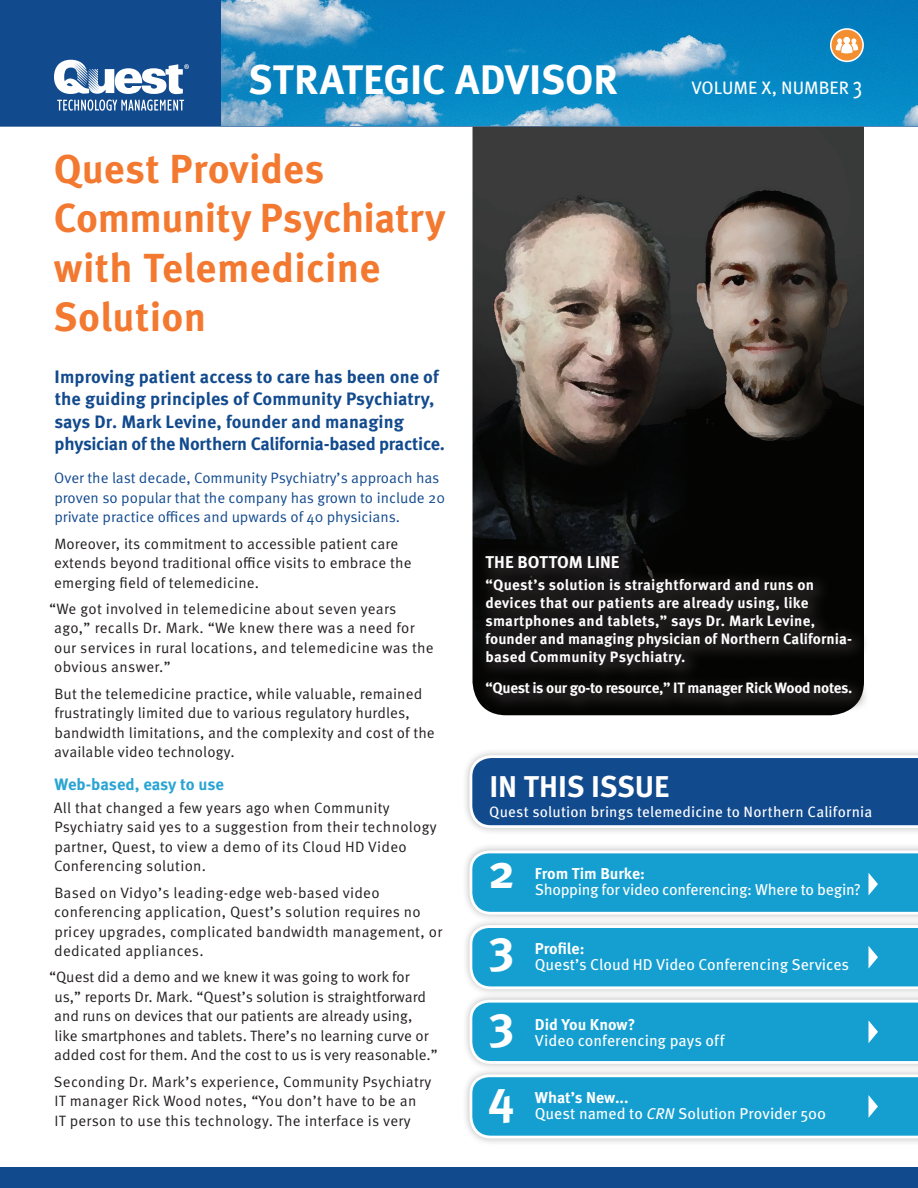
<style>
.page{position:relative;width:918px;height:1188px;background:#fff}
.page>*{position:absolute;margin:0;border:0;box-sizing:border-box;transform-origin:0 0}
.t1{font:700 48px "Meta OT";color:#fff}
.t2{font:700 41.25px "Meta OT";letter-spacing:-.005em;color:#fff}
.Main_Story_Heading{font:700 40.5px/49.5px "Meta OT";letter-spacing:.005em;color:#f37930}
.t3{font:700 30px "Meta OT";letter-spacing:-.005em;color:#fff}
.t4{font:700 18px/22.5px "Meta OT";color:#124a8e}
.t5{font:18px "Meta OT";color:#fff}
.Photo_Caption_Headin{font:700 17.1px "Meta OT";letter-spacing:.005em;color:#fff}
.t6{font:700 16.5px "Meta OT";letter-spacing:-.005em;color:#2aa4d2}
.Blue-arrow_blk_text{font:15.75px "Meta OT";letter-spacing:-.005em;color:#fff}
.t7{font:700 15.75px "Meta OT";color:#fff}
.t8{font:15px/19.5px "Meta OT Norm";letter-spacing:.01em;color:#231f20}
.t9{font:700 15px/18px "Meta OT";letter-spacing:.01em;color:#fff}
.t10{font:15px/19.5px "Meta OT Norm";color:#124a8e}
.Blue-arrow_blk_text-2{font:15px "Meta OT";letter-spacing:.01em;color:#fff}
.t11{font:700 15px "Meta OT";letter-spacing:-.025em;color:#fff}
.s1{font-size:24px}
.s2{font-style:italic}
</style>
<div class="page">
<div style="left:462px;top:747px;width:456px;height:89px;background:#231f20;opacity:.3"></div>
<svg style="left:468px;top:754px;width:450px;height:75px;background:#2c5e9a"></svg>
<div style="left:462px;top:843px;width:456px;height:79px;background:#f3f3f3"></div>
<div style="left:462px;top:917px;width:456px;height:80px;background:#f3f3f3"></div>
<div style="left:462px;top:992px;width:456px;height:79px;background:#231f20;opacity:.3"></div>
<div style="left:462px;top:1067px;width:456px;height:79px;background:#f4f4f4"></div>
<div style="left:0;top:0;width:221px;height:126px;background:#124a8e"></div>
<hr style="left:0;top:125px;width:918px;height:2px;background:#124a8e">
<div style="left:0;top:1167px;width:918px;height:21px;background:#124a8e"></div>
<img style="left:221px;top:0;width:697px;height:126px">
<svg style="left:57px;top:100px;width:127px;height:11px"></svg>
<svg style="left:54px;top:60px;width:135px;height:34px"></svg>
<svg style="left:468px;top:849px;width:450px;height:67px;background:#35abd6"></svg>
<svg style="left:468px;top:924px;width:450px;height:67px;background:#35abd6"></svg>
<svg style="left:468px;top:998px;width:450px;height:67px;background:#35abd6"></svg>
<svg style="left:468px;top:1073px;width:450px;height:67px;background:#35abd6"></svg>
<svg style="left:830px;top:28px;width:34px;height:34px"></svg>
<svg style="left:836px;top:36px;width:22px;height:19px"></svg>
<img style="left:473px;top:127px;width:391px;height:588px">
<svg style="left:475px;top:545px;width:391px;height:169px;background:#141312"></svg>
<p class="t2" style="left:248px;top:53px;width:371px">STRATEGIC ADVISOR</p>
<p class="Main_Story_Heading" style="left:53px;top:144px;width:394px">Quest Provides<br>Community Psychiatry with Telemedicine<br>Solution</p>
<p class="t5" style="left:691px;top:77px;width:172px">VOLUME X, NUMBER <span class="s1">3</span></p>
<p class="t4" style="left:54px;top:366px;width:392px">Improving patient access to care has been one of the guiding principles of Community Psychiatry, says Dr. Mark Levine, founder and managing physician of the Northern California-based practice.</p>
<p class="t10" style="left:54px;top:469px;width:392px">Over the last decade, Community Psychiatry’s approach has proven so popular that the company has grown to include 20 private practice offices and upwards of 40 physicians.</p>
<p class="t8" style="left:54px;top:534px;width:359px">Moreover, its commitment to accessible patient care extends beyond traditional office visits to embrace the emerging field of telemedicine.</p>
<p class="t8" style="left:54px;top:599px;width:381px;text-indent:-5px">“We got involved in telemedicine about seven years ago,” recalls Dr. Mark. “We knew there was a need for our services in rural locations, and telemedicine was the obvious answer.”</p>
<p class="t8" style="left:54px;top:684px;width:382px">But the telemedicine practice, while valuable, remained frustratingly limited due to various regulatory hurdles, bandwidth limitations, and the complexity and cost of the available video technology.</p>
<p class="t6" style="left:54px;top:774px;width:171px">Web-based, easy to use</p>
<p class="t8" style="left:54px;top:798px;width:384px">All that changed a few years ago when Community Psychiatry said yes to a suggestion from their technology partner, Quest, to view a demo of its Cloud HD Video Conferencing solution.</p>
<p class="t8" style="left:54px;top:883px;width:390px">Based on Vidyo’s leading-edge web-based video conferencing application, Quest’s solution requires no pricey upgrades, complicated bandwidth management, or dedicated appliances.</p>
<p class="t8" style="left:54px;top:968px;width:385px;text-indent:-5px">“Quest did a demo and we knew it was going to work for us,” reports Dr. Mark. “Quest’s solution is straightforward and runs on devices that our patients are already using, like smartphones and tablets. There’s no learning curve or added cost for them. And the cost to us is very reasonable.”</p>
<p class="t8" style="left:54px;top:1072px;width:379px">Seconding Dr. Mark’s experience, Community Psychiatry<br>IT manager Rick Wood notes, “You don’t have to be an<br>IT person to use this technology. The interface is very</p>
<p class="Photo_Caption_Headin" style="left:485px;top:551px;width:136px">THE BOTTOM LINE</p>
<p class="t9" style="left:485px;top:576px;width:368px">“Quest’s solution is straightforward and runs on devices that our patients are already using, like smartphones and tablets,” says Dr. Mark Levine, founder and managing physician of Northern California&shy;based Community Psychiatry.</p>
<p class="t11" style="left:485px;top:678px;width:368px">“Quest is our go-to resource,” IT manager Rick Wood notes.</p>
<p class="t3" style="left:489px;top:767px;width:182px">IN THIS ISSUE</p>
<p class="Blue-arrow_blk_text-2" style="left:489px;top:802px;width:385px">Quest solution brings telemedicine to Northern California</p>
<p class="t1" style="left:488px;top:841px;width:29px">2</p>
<p class="t7" style="left:535px;top:863px;width:112px">From Tim Burke:</p>
<p class="Blue-arrow_blk_text" style="left:535px;top:880px;width:328px">Shopping for video conferencing: Where to begin?</p>
<p class="t1" style="left:488px;top:916px;width:28px">3</p>
<p class="t7" style="left:535px;top:938px;width:51px">Profile:</p>
<p class="Blue-arrow_blk_text" style="left:535px;top:955px;width:316px">Quest’s Cloud HD Video Conferencing Services</p>
<p class="t1" style="left:488px;top:992px;width:28px">3</p>
<p class="t7" style="left:535px;top:1014px;width:102px">Did You Know?</p>
<p class="Blue-arrow_blk_text" style="left:535px;top:1031px;width:191px">Video conferencing pays off</p>
<p class="t1" style="left:488px;top:1067px;width:28px">4</p>
<p class="t7" style="left:535px;top:1087px;width:95px">What’s New...</p>
<p class="Blue-arrow_blk_text" style="left:535px;top:1104px;width:293px">Quest named to <span class="s2">CRN</span> Solution Provider 500</p>
</div>
